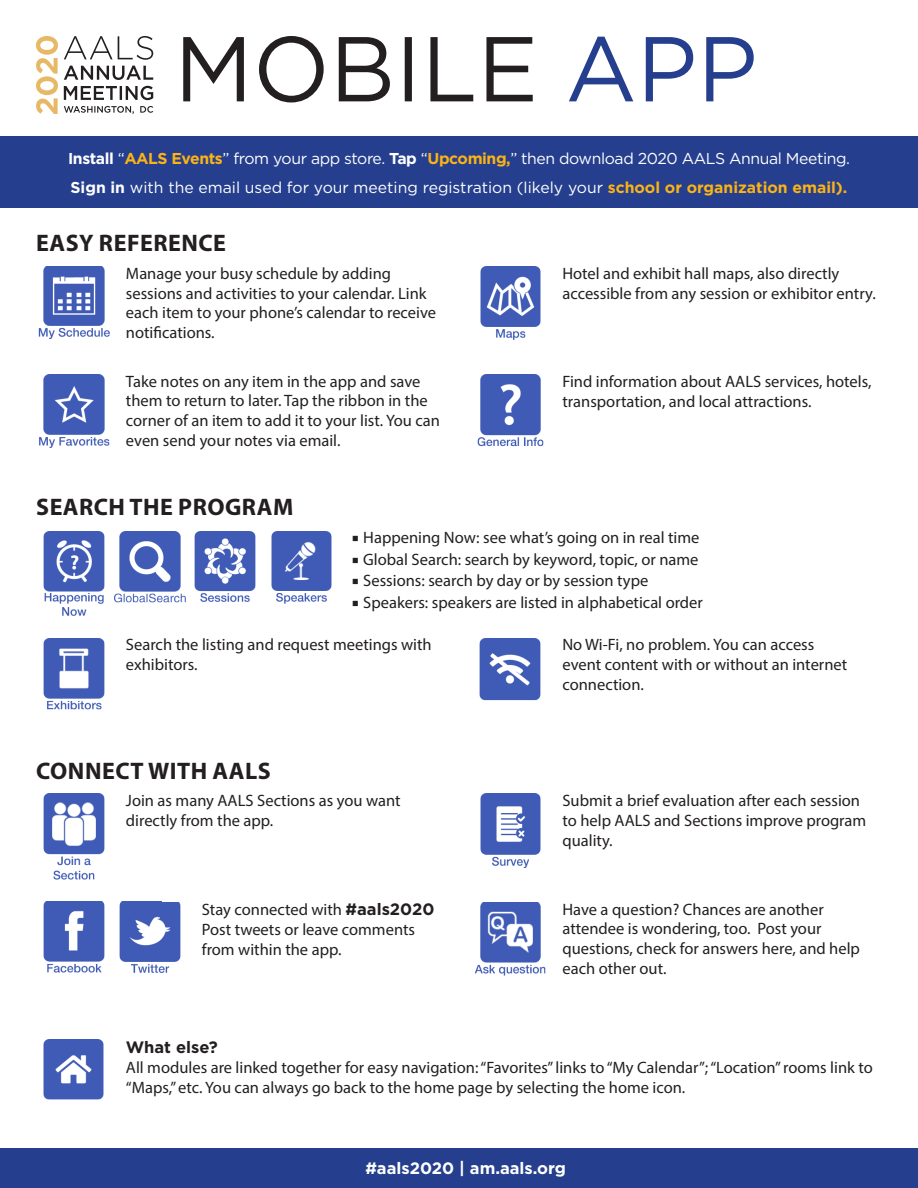
<style>
.page{position:relative;width:918px;height:1188px;background:#fff}
.page>*{position:absolute;margin:0;border:0;box-sizing:border-box;transform-origin:0 0}
.t1{font:700 24px "Myriad Pro";letter-spacing:.02em;color:#231f20}
.t2{font:16.5px/19.8px "Myriad Pro";color:#231f20}
.t3{font:700 16.5px "Gotham";color:#fff}
.t4{font:700 16.5px "Gotham";color:#231f20}
.t5{font:15.75px/28.5px "Gotham";letter-spacing:-.025em;color:#fff}
.s1{font-weight:700}
.s2{font-weight:700;color:#fbb316}
.s3{font-family:"Minion Pro";font-size:18px}
.s4{font-family:"Gotham";font-weight:700}
</style>
<div class="page">
<div style="left:0;top:1148px;width:918px;height:40px;background:#253f8e"></div>
<svg style="left:569px;top:37px;width:185px;height:64px"></svg>
<svg style="left:183px;top:36px;width:350px;height:66px"></svg>
<div style="left:0;top:136px;width:918px;height:72px;background:#253f8e"></div>
<svg style="left:64px;top:106px;width:89px;height:8px"></svg>
<svg style="left:64px;top:86px;width:89px;height:14px"></svg>
<svg style="left:64px;top:66px;width:89px;height:14px"></svg>
<svg style="left:64px;top:36px;width:89px;height:24px"></svg>
<svg style="left:36px;top:36px;width:22px;height:78px"></svg>
<img style="left:39px;top:266px;width:70px;height:73px">
<img style="left:480px;top:266px;width:61px;height:74px">
<img style="left:477px;top:375px;width:67px;height:72px">
<img style="left:43px;top:902px;width:62px;height:71px">
<img style="left:119px;top:902px;width:62px;height:71px">
<img style="left:43px;top:638px;width:62px;height:72px">
<img style="left:43px;top:1040px;width:61px;height:60px">
<img style="left:43px;top:794px;width:62px;height:86px">
<img style="left:39px;top:374px;width:70px;height:74px">
<img style="left:194px;top:532px;width:62px;height:70px">
<img style="left:43px;top:532px;width:62px;height:84px">
<img style="left:271px;top:532px;width:61px;height:72px">
<img style="left:115px;top:532px;width:71px;height:71px">
<img style="left:480px;top:794px;width:61px;height:74px">
<img style="left:475px;top:902px;width:71px;height:74px">
<img style="left:479px;top:638px;width:62px;height:63px">
<p class="t5" style="left:68px;top:144px;width:783px"><span class="s1">Install</span> “<span class="s2">AALS Events</span>” from your app store. <span class="s1">Tap</span> “<span class="s2">Upcoming,</span>” then download 2020 AALS Annual Meeting.<br><span class="s1">Sign in</span> with the email used for your meeting registration (likely your <span class="s2">school or organization email).</span></p>
<h1 class="t1" style="left:36px;top:228px;width:191px">EASY REFERENCE</h1>
<p class="t2" style="left:126px;top:263px;width:312px">Manage your busy schedule by adding sessions and activities to your calendar. Link each item to your phone’s calendar to receive notifications.</p>
<p class="t2" style="left:562px;top:263px;width:315px">Hotel and exhibit hall maps, also directly accessible from any session or exhibitor entry.</p>
<p class="t2" style="left:562px;top:371px;width:311px">Find information about AALS services, hotels, transportation, and local attractions.</p>
<p class="t2" style="left:126px;top:371px;width:315px">Take notes on any item in the app and save them to return to later. Tap the ribbon in the corner of an item to add it to your list. You can even send your notes via email.</p>
<h1 class="t1" style="left:36px;top:491px;width:259px">SEARCH THE PROGRAM</h1>
<p class="t2" style="left:352px;top:528px;width:349px"><span class="s3">■</span> Happening Now: see what’s going on in real time</p>
<p class="t2" style="left:352px;top:549px;width:348px"><span class="s3">■</span> Global Search: search by keyword, topic, or name</p>
<p class="t2" style="left:352px;top:571px;width:298px"><span class="s3">■</span> Sessions: search by day or by session type</p>
<p class="t2" style="left:352px;top:592px;width:353px"><span class="s3">■</span> Speakers: speakers are listed in alphabetical order</p>
<p class="t2" style="left:126px;top:635px;width:307px">Search the listing and request meetings with exhibitors.</p>
<h1 class="t1" style="left:36px;top:755px;width:236px">CONNECT WITH AALS</h1>
<p class="t2" style="left:126px;top:791px;width:276px">Join as many AALS Sections as you want directly from the app.</p>
<p class="t2" style="left:202px;top:899px;width:234px">Stay connected with <span class="s4">#aals2020<br></span>Post tweets or leave comments from within the app.</p>
<p class="t2" style="left:562px;top:635px;width:286px">No Wi-Fi, no problem. You can access event content with or without an internet connection.</p>
<p class="t2" style="left:562px;top:791px;width:305px">Submit a brief evaluation after each session to help AALS and Sections improve program quality.</p>
<p class="t2" style="left:562px;top:899px;width:299px">Have a question? Chances are another attendee is wondering, too. Post your questions, check for answers here, and help each other out.</p>
<p class="t4" style="left:126px;top:1036px;width:93px">What else?</p>
<p class="t2" style="left:126px;top:1057px;width:748px">All modules are linked together for easy navigation: “Favorites” links to “My Calendar”; “Location” rooms link to “Maps,” etc. You can always go back to the home page by selecting the home icon.</p>
<p class="t3" style="left:365px;top:1157px;width:202px">#aals2020 | am.aals.org</p>
</div>
